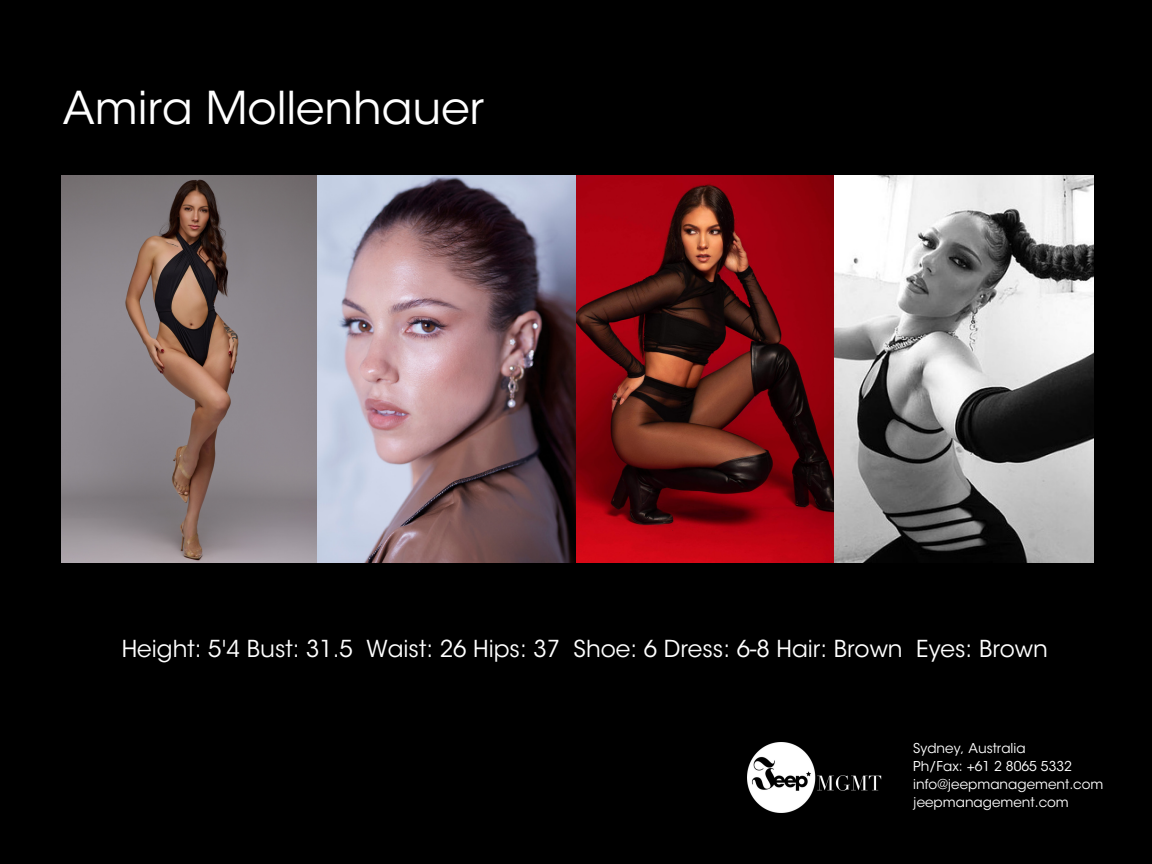
<style>
.page{position:relative;width:1152px;height:864px;background:#000}
.page>*{position:absolute;margin:0;border:0;box-sizing:border-box;transform-origin:0 0}
.t1{font:45px "ITC Avant Garde Std";color:#fff}
.t2{font:23.25px "ITC Avant Garde Std";color:#fff}
.t3{font:13.5px/18px "ITC Avant Garde Std";color:#fff}
</style>
<div class="page">
<img style="left:61px;top:176px;width:515px;height:387px">
<img style="left:834px;top:176px;width:259px;height:387px">
<img style="left:576px;top:176px;width:258px;height:387px">
<img style="left:747px;top:743px;width:134px;height:70px">
<h1 class="t1" style="left:63px;top:90px;width:423px">Amira Mollenhauer</h1>
<h2 class="t2" style="left:122px;top:640px;width:928px">Height: 5'4 Bust: 31.5 Waist: 26 Hips: 37 Shoe: 6 Dress: 6-8 Hair: Brown Eyes: Brown</h2>
<p class="t3" style="left:913px;top:741px;width:192px">Sydney, Australia<br>Ph/Fax: +61 2 8065 5332 info@jeepmanagement.com jeepmanagement.com</p>
</div>
